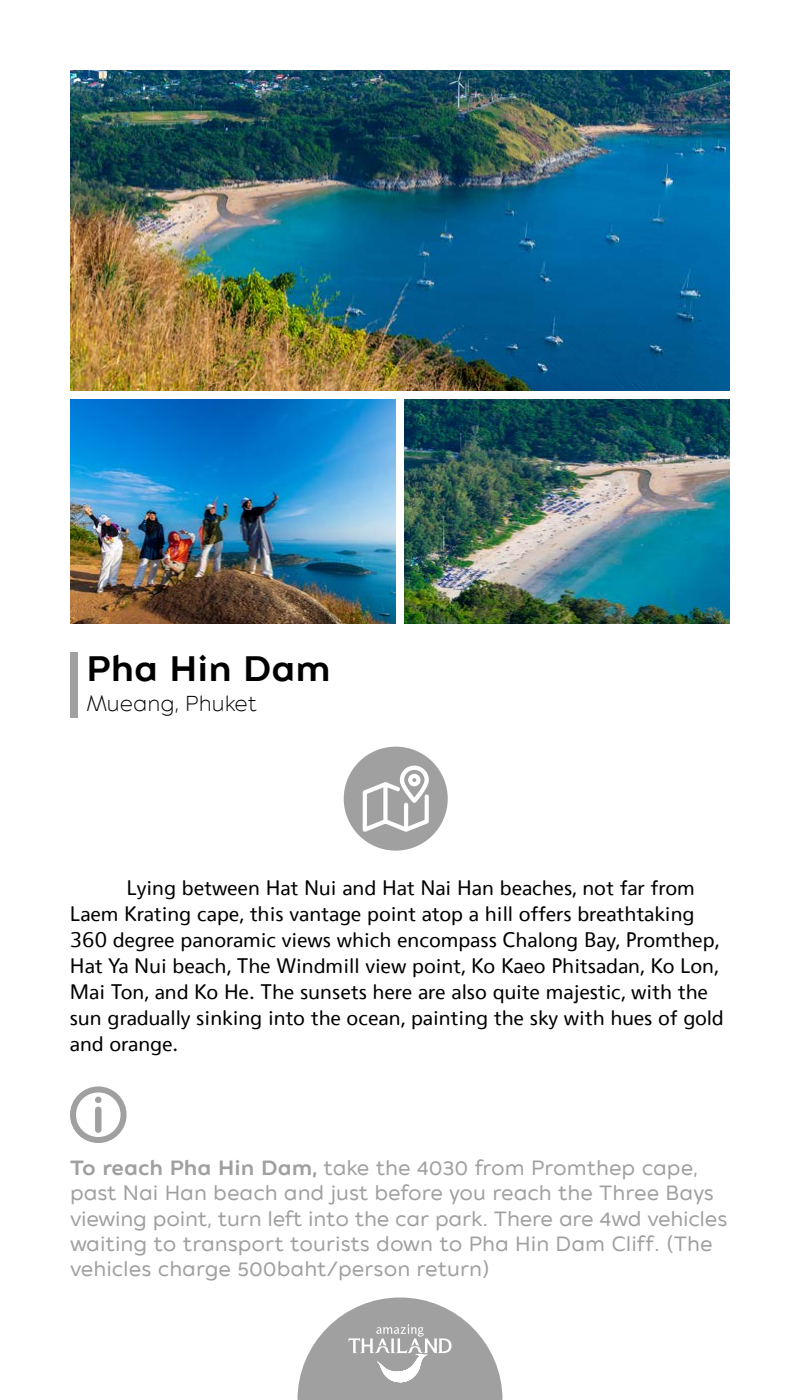
<style>
.page{position:relative;width:800px;height:1400px;background:#fff}
.page>*{position:absolute;margin:0;border:0;box-sizing:border-box;transform-origin:0 0}
.t1{font:700 36px "TAT Sana Chon";color:#000}
.t2{font:300 22px "TAT Sana Chon";color:#000}
.t3{font:21px/26px "TAT Sana Suksa";letter-spacing:-.005em;color:#000}
.Info{font:21px/25.2px "TAT Sana Chon";color:#a0a0a0}
.s1{font-weight:700}
</style>
<div class="page">
<svg style="left:298px;top:1298px;width:204px;height:102px"></svg>
<div style="left:70px;top:652px;width:7px;height:65px;background:#a0a0a0"></div>
<div style="left:70px;top:1086px;width:57px;height:57px;border:6px solid #a0a0a0;border-radius:50%"></div>
<div style="left:95px;top:1107px;width:7px;height:26px;background:#a0a0a0;border-radius:3px"></div>
<div style="left:95px;top:1097px;width:7px;height:6px;background:#a0a0a0;border-radius:50%"></div>
<img style="left:70px;top:70px;width:660px;height:321px">
<img style="left:70px;top:399px;width:326px;height:225px">
<img style="left:404px;top:399px;width:326px;height:225px">
<div style="left:344px;top:747px;width:104px;height:104px;background:#a0a0a0;border-radius:50%"></div>
<svg style="left:363px;top:765px;width:66px;height:67px"></svg>
<p class="t1" style="left:86px;top:640px;width:246px">Pha Hin Dam</p>
<p class="t2" style="left:86px;top:687px;width:172px">Mueang, Phuket</p>
<p class="t3" style="left:70px;top:874px;width:655px;text-indent:57px">Lying between Hat Nui and Hat Nai Han beaches, not far from Laem Krating cape, this vantage point atop a hill offers breathtaking 360 degree panoramic views which encompass Chalong Bay, Promthep, Hat Ya Nui beach, The Windmill view point, Ko Kaeo Phitsadan, Ko Lon, Mai Ton, and Ko He. The sunsets here are also quite majestic, with the sun gradually sinking into the ocean, painting the sky with hues of gold and orange.</p>
<p class="Info" style="left:70px;top:1156px;width:659px"><span class="s1">To reach Pha Hin Dam,</span> take the 4030 from Promthep cape, past Nai Han beach and just before you reach the Three Bays viewing point, turn left into the car park. There are 4wd vehicles waiting to transport tourists down to Pha Hin Dam Cliff. (The vehicles charge 500baht/person return)</p>
</div>
